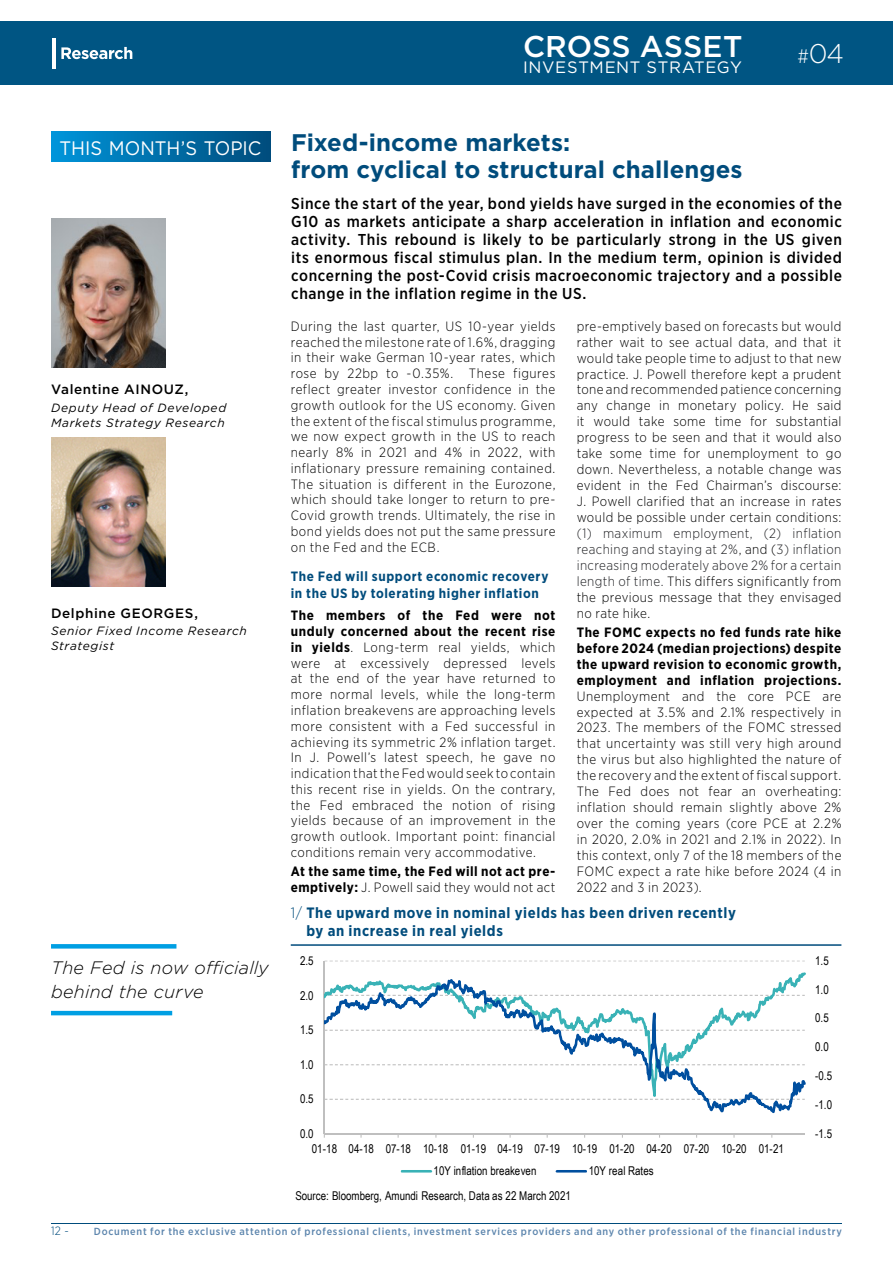
<style>
.page{position:relative;width:893px;height:1263px;background:#fff}
.page>*{position:absolute;margin:0;border:0;box-sizing:border-box;transform-origin:0 0}
.t1{font:500 30px "Gotham";letter-spacing:.005em;color:#fff}
.t2{font:300 27px "Gotham";color:#fff}
.t3{font:700 24px/27px "Gotham";color:#004c7c}
.t4{font:21.3px "Calibri";color:#003c64}
.t5{font:19.5px "Gotham";color:#fff;scale:.94 1}
.t6{font:italic 300 18px/24px "Gotham";letter-spacing:.01em;color:#000}
.t7{font:16.5px "Gotham";letter-spacing:.035em;color:#fff}
.t8{font:500 15.75px/18px "Gotham Narrow";letter-spacing:.035em;color:#000;text-align:justify}
.t9{font:700 15px/18px "Gotham Narrow";letter-spacing:.04em;color:#004c7c}
.t10{font:300 13.5px/15.8px "Gotham Narrow";letter-spacing:.035em;color:#000;text-align:justify}
.t11{font:700 13.5px/15.9px "Gotham Narrow";letter-spacing:.04em;color:#000}
.t12{font:300 13.5px/15.9px "Gotham Narrow";letter-spacing:.03em;color:#202124;text-align:justify}
.t13{font:700 13.5px/16.5px "Gotham Narrow";letter-spacing:.045em;color:#004c7c}
.t14{font:500 13.5px "Gotham";letter-spacing:.045em;color:#000}
.t15{font:12.15px "Arial Narrow";color:#000}
.t16{font:italic 12px/15px "Gotham";letter-spacing:.055em;color:#000}
.t17{font:300 12px "Gotham Narrow";color:#004c7c}
.t18{font:500 10.35px "Gotham Narrow";letter-spacing:.07em;color:#5c85ad}
.s1{font-family:"Gotham Narrow";font-size:19.5px}
.s2{color:#000}
.s3{font-weight:700}
.s4{font-weight:300}
</style>
<div class="page">
<hr style="left:51px;top:1222px;width:791px;height:1px;background:#004c7c">
<div style="left:0;top:21px;width:893px;height:64px;background:#005583"></div>
<hr style="left:53px;top:38px;width:3px;height:31px;background:#fff">
<svg style="left:61px;top:47px;width:71px;height:12px"></svg>
<svg style="left:51px;top:944px;width:125px;height:4px"></svg>
<hr style="left:51px;top:1011px;width:121px;height:4px;background:#009fe3">
<div style="left:51px;top:132px;width:219px;height:30px;background:linear-gradient(to right,#0095da,#004c7c)"></div>
<img style="left:51px;top:219px;width:115px;height:149px">
<img style="left:51px;top:438px;width:115px;height:149px">
<svg style="left:325px;top:961px;width:480px;height:1px"></svg>
<hr style="left:324px;top:961px;width:1px;height:173px;background:#bfbfbf">
<hr style="left:324px;top:1133px;width:481px;height:1px;background:#bfbfbf">
<svg style="left:324px;top:979px;width:481px;height:134px"></svg>
<hr style="left:401px;top:1170px;width:31px;height:2px;background:#39b2b6">
<hr style="left:556px;top:1170px;width:31px;height:2px;background:#004f9f">
<hr style="left:291px;top:944px;width:550px;height:2px;background:#004c7c">
<h1 class="t1" style="left:523px;top:27px;width:221px">CROSS ASSET</h1>
<p class="t7" style="left:523px;top:57px;width:220px">INVESTMENT STRATEGY</p>
<h2 class="t2" style="left:797px;top:37px;width:48px"><span class="s1">#</span> 04</h2>
<h3 class="t5" style="left:60px;top:135px;width:216px">THIS MONTH’S TOPIC</h3>
<p class="t14" style="left:51px;top:381px;width:139px">Valentine AINOUZ,</p>
<p class="t16" style="left:51px;top:400px;width:177px">Deputy Head of Developed<br>Markets Strategy Research</p>
<p class="t14" style="left:51px;top:604px;width:148px">Delphine GEORGES,</p>
<p class="t16" style="left:51px;top:623px;width:197px">Senior Fixed Income Research<br>Strategist</p>
<h3 class="t6" style="left:51px;top:955px;width:219px">The Fed is now officially behind the curve</h3>
<h3 class="t3" style="left:291px;top:129px;width:453px">Fixed-income markets:<br>from cyclical to structural challenges</h3>
<p class="t8" style="left:291px;top:194px;width:552px">Since the start of the year, bond yields have surged in the economies of the G10 as markets anticipate a sharp acceleration in inflation and economic activity. This rebound is likely to be particularly strong in the US given its enormous fiscal stimulus plan. In the medium term, opinion is divided concerning the post-Covid crisis macroeconomic trajectory and a possible change in the inflation regime in the US.</p>
<p class="t10" style="left:577px;top:318px;width:266px">pre-emptively based on forecasts but would rather wait to see actual data, and that it would take people time to adjust to that new practice. J. Powell therefore kept a prudent tone and recommended patience concerning any change in monetary policy. He said it would take some time for substantial progress to be seen and that it would also take some time for unemployment to go down. Nevertheless, a notable change was evident in the Fed Chairman’s discourse:<br>J. Powell clarified that an increase in rates would be possible under certain conditions:</p>
<p class="t12" style="left:577px;top:525px;width:266px">(1) maximum employment, (2) inflation reaching and staying at 2%<span class="s2">, and (</span>3) inflation increasing moderately above 2% for a certain length of time. <span class="s2">This differs significantly from the previous message that they envisaged no rate hike.</span></p>
<p class="t11" style="left:577px;top:624px;width:266px;text-align:justify">The FOMC expects no fed funds rate hike before 2024 (median projections) despite the upward revision to economic growth, employment and inflation projections.</p>
<p class="t10" style="left:577px;top:687px;width:266px">Unemployment and the core PCE are expected at 3.5% and 2.1% respectively in 2023. The members of the FOMC stressed that uncertainty was still very high around the virus but also highlighted the nature of the recovery and the extent of fiscal support.<br>The Fed does not fear an overheating: inflation should remain slightly above 2% over the coming years (core PCE at 2.2% in 2020, 2.0% in 2021 and 2.1% in 2022). In this context, only 7 of the 18 members of the FOMC expect a rate hike before 2024 (4 in 2022 and 3 in 2023).</p>
<h3 class="t4" style="left:399px;top:892px;width:240px">US 10Y Treasury Breakdown</h3>
<p class="t10" style="left:291px;top:318px;width:266px">During the last quarter, US 10-year yields reached the milestone rate of 1.6%, dragging in their wake German 10-year rates, which rose by 22bp to -0.35%. These figures reflect greater investor confidence in the growth outlook for the US economy. Given the extent of the fiscal stimulus programme, we now expect growth in the US to reach nearly 8% in 2021 and 4% in 2022, with inflationary pressure remaining contained.<br>The situation is different in the Eurozone, which should take longer to return to pre-Covid growth trends. Ultimately, the rise in bond yields does not put the same pressure on the Fed and the ECB.</p>
<p class="t13" style="left:291px;top:568px;width:259px">The Fed will support economic recovery in the US by tolerating higher inflation</p>
<p class="t10" style="left:291px;top:607px;width:266px"><span class="s3">The members of the Fed were not unduly concerned about the recent rise in yields</span>. Long-term real yields, which were at excessively depressed levels at the end of the year have returned to more normal levels, while the long-term inflation breakevens are approaching levels more consistent with a Fed successful in achieving its symmetric 2% inflation target.<br>In J. Powell’s latest speech, he gave no indication that the Fed would seek to contain this recent rise in yields. On the contrary, the Fed embraced the notion of rising yields because of an improvement in the growth outlook. Important point: financial conditions remain very accommodative.</p>
<p class="t11" style="left:291px;top:863px;width:266px">At the same time, the Fed will not act pre&shy;emptively: <span class="s4">J. Powell said they would not act</span></p>
<p class="t9" style="left:306px;top:903px;width:431px;text-indent:-16px"><span class="s4">1/</span> The upward move in nominal yields has been driven recently by an increase in real yields</p>
<p class="t15" style="left:300px;top:951px;width:15px">2.5</p>
<p class="t15" style="left:300px;top:986px;width:15px">2.0</p>
<p class="t15" style="left:300px;top:1021px;width:15px">1.5</p>
<p class="t15" style="left:300px;top:1055px;width:15px">1.0</p>
<p class="t15" style="left:300px;top:1090px;width:15px">0.5</p>
<p class="t15" style="left:300px;top:1124px;width:15px">0.0</p>
<p class="t15" style="left:312px;top:1139px;width:474px">01-18 04-18 07-18 10-18 01-19 04-19 07-19 10-19 01-20 04-20 07-20 10-20 01-21</p>
<p class="t15" style="left:295px;top:1187px;width:277px">Source: Bloomberg, Amundi Research, Data as 22 March 2021</p>
<p class="t15" style="left:434px;top:1162px;width:104px">10Y inflation breakeven</p>
<p class="t15" style="left:589px;top:1162px;width:66px">10Y real Rates</p>
<p class="t15" style="left:815px;top:951px;width:15px">1.5</p>
<p class="t15" style="left:815px;top:980px;width:15px">1.0</p>
<p class="t15" style="left:815px;top:1009px;width:15px">0.5</p>
<p class="t15" style="left:815px;top:1038px;width:15px">0.0</p>
<p class="t15" style="left:815px;top:1067px;width:18px">-0.5</p>
<p class="t15" style="left:815px;top:1096px;width:18px">-1.0</p>
<p class="t15" style="left:815px;top:1124px;width:18px">-1.5</p>
<p class="t17" style="left:51px;top:1224px;width:19px">12 -</p>
<p class="t18" style="left:94px;top:1224px;width:749px">Document for the exclusive attention of professional clients, investment services providers and any other professional of the financial industry</p>
</div>
